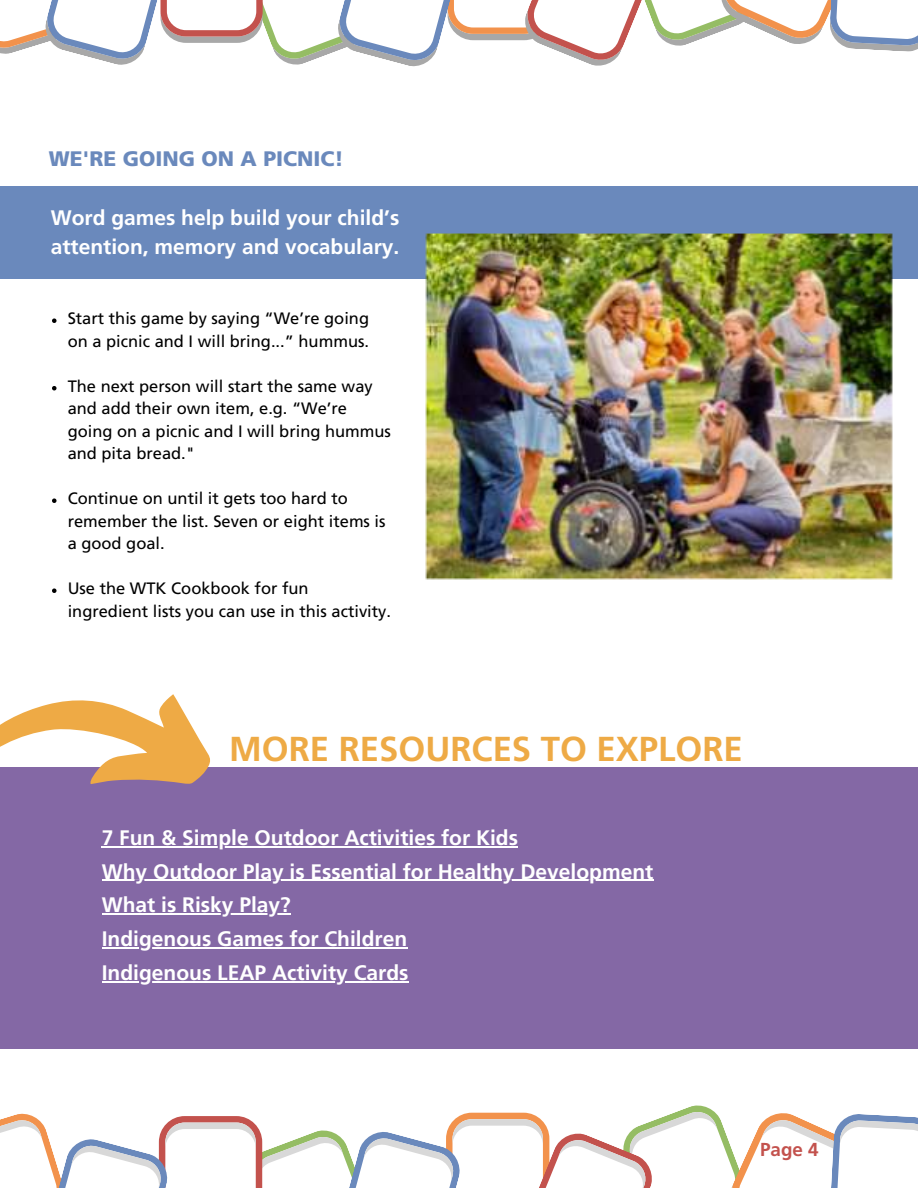
<style>
.page{position:relative;width:918px;height:1188px;background:#fff}
.page>*{position:absolute;margin:0;border:0;box-sizing:border-box;transform-origin:0 0}
.t1{font:700 34.65px "Frutiger LT Std";color:#eeaa45}
.t2{font:700 21px/33.8px "Frutiger LT Std";color:#fff}
.t3{font:900 21px "Frutiger LT Std";color:#6a89bc}
.t4{font:700 18.75px "Frutiger LT Std";color:#c3524d}
.t5{font:16.5px/22.5px "Frutiger LT Std";color:#000}
</style>
<div class="page">
<svg style="left:0;top:1105px;width:918px;height:83px"></svg>
<svg style="left:0;top:0;width:918px;height:67px"></svg>
<div style="left:0;top:767px;width:918px;height:281px;background:#8468a5"></div>
<svg style="left:0;top:694px;width:210px;height:90px"></svg>
<div style="left:0;top:186px;width:918px;height:93px;background:#6a89bc"></div>
<svg style="left:52px;top:318px;width:5px;height:5px"></svg>
<svg style="left:52px;top:386px;width:5px;height:4px"></svg>
<svg style="left:52px;top:498px;width:5px;height:5px"></svg>
<svg style="left:52px;top:588px;width:5px;height:5px"></svg>
<img style="left:426px;top:233px;width:467px;height:346px">
<hr style="left:102px;top:846px;width:416px;height:1px;background:#fff">
<hr style="left:102px;top:880px;width:551px;height:1px;background:#fff">
<hr style="left:102px;top:914px;width:189px;height:1px;background:#fff">
<hr style="left:102px;top:947px;width:305px;height:1px;background:#fff">
<hr style="left:102px;top:981px;width:306px;height:1px;background:#fff">
<p class="t3" style="left:49px;top:150px;width:297px">WE'RE GOING ON A PICNIC!</p>
<p class="t2" style="left:51px;top:205px;width:350px;line-height:29.2px">Word games help build your child’s attention, memory and vocabulary.</p>
<p class="t5" style="left:68px;top:309px;width:303px">Start this game by saying “We’re going on a picnic and I will bring...” hummus.</p>
<p class="t5" style="left:68px;top:376px;width:325px">The next person will start the same way and add their own item, e.g. “We’re going on a picnic and I will bring hummus and pita bread."</p>
<p class="t5" style="left:68px;top:489px;width:319px">Continue on until it gets too hard to remember the list. Seven or eight items is a good goal.</p>
<p class="t5" style="left:68px;top:579px;width:325px">Use the WTK Cookbook for fun ingredient lists you can use in this activity.</p>
<h1 class="t1" style="left:229px;top:735px;width:515px">MORE RESOURCES TO EXPLORE</h1>
<p class="t2" style="left:102px;top:823px;width:553px">7 Fun &amp; Simple Outdoor Activities for Kids<br>Why Outdoor Play is Essential for Healthy Development What is Risky Play?<br>Indigenous Games for Children<br>Indigenous LEAP Activity Cards</p>
<p class="t4" style="left:760px;top:1142px;width:60px">Page 4</p>
</div>
